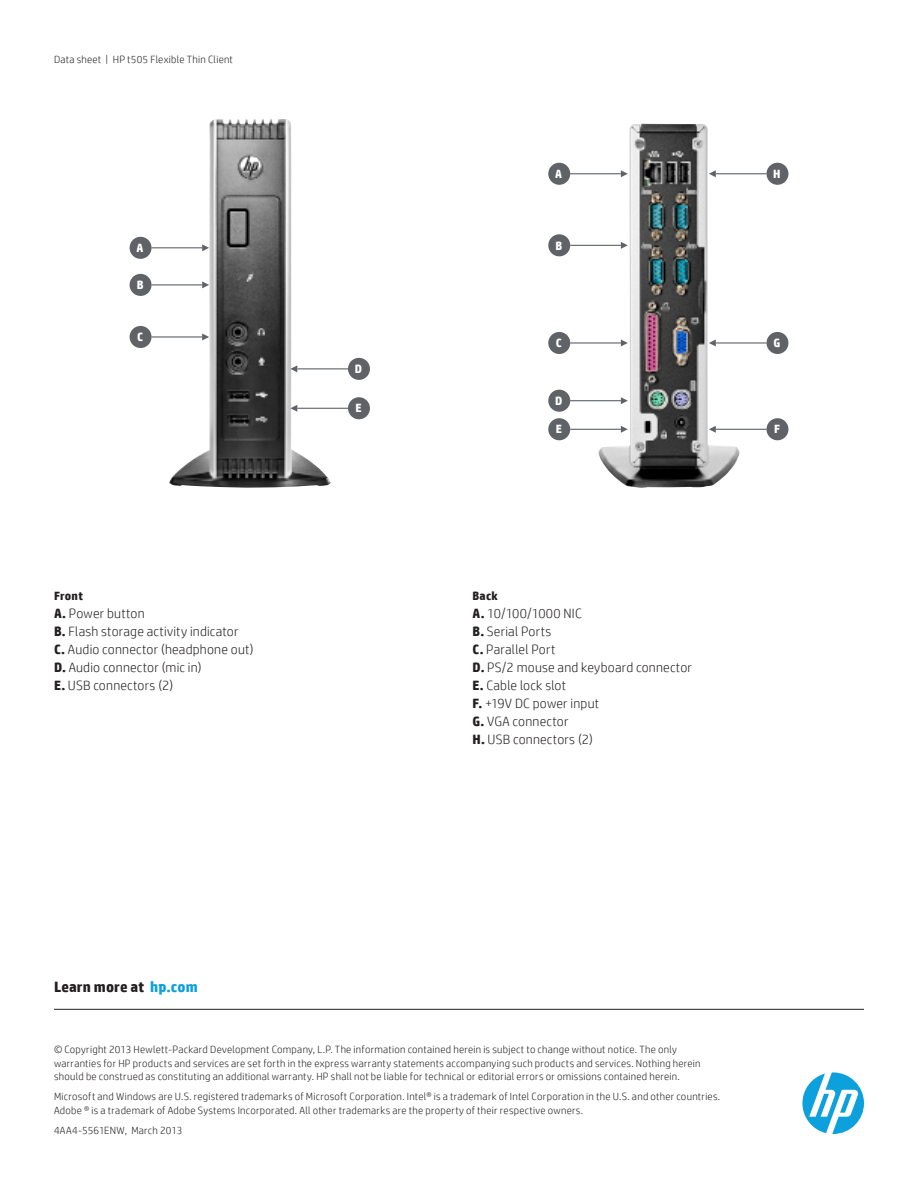
<style>
.page{position:relative;width:918px;height:1188px;background:#fff}
.page>*{position:absolute;margin:0;border:0;box-sizing:border-box;transform-origin:0 0}
.Call_to_action_10_11{font:700 15px "HP Simplified";letter-spacing:.01em;color:#231f20}
.Body{font:300 13.5px/18px "HP Simplified";letter-spacing:.015em;color:#231f20}
.Table_caption{font:300 13.5px/18px "HP Simplified";letter-spacing:.015em;color:#231f20}
.t1{font:700 12px "HP Simplified";color:#fff}
.Table_caption-2{font:700 12px "HP Simplified";letter-spacing:.02em;color:#231f20}
.Legal_7_9{font:300 10.5px/13.5px "HP Simplified";letter-spacing:.025em;color:#231f20}
.Title_descriptor{font:300 10.5px "HP Simplified";letter-spacing:.025em;color:#231f20}
.s1{font-weight:700}
.s2{color:#0ca0dd}
</style>
<div class="page">
<svg style="left:802px;top:1072px;width:62px;height:62px"></svg>
<hr style="left:54px;top:1009px;width:810px;height:1px;background:#231f20">
<img style="left:598px;top:124px;width:142px;height:364px">
<img style="left:169px;top:119px;width:162px;height:369px">
<div style="left:130px;top:326px;width:22px;height:22px;background:#5f6368;border-radius:50%"></div>
<div style="left:548px;top:332px;width:22px;height:22px;background:#5f6368;border-radius:50%"></div>
<div style="left:548px;top:418px;width:22px;height:22px;background:#5f6368;border-radius:50%"></div>
<div style="left:548px;top:390px;width:22px;height:22px;background:#5f6368;border-radius:50%"></div>
<div style="left:767px;top:418px;width:21px;height:22px;background:#5f6368;border-radius:50%"></div>
<div style="left:348px;top:397px;width:22px;height:22px;background:#5f6368;border-radius:50%"></div>
<div style="left:130px;top:274px;width:22px;height:22px;background:#5f6368;border-radius:50%"></div>
<div style="left:548px;top:234px;width:22px;height:22px;background:#5f6368;border-radius:50%"></div>
<div style="left:767px;top:332px;width:21px;height:22px;background:#5f6368;border-radius:50%"></div>
<div style="left:348px;top:358px;width:22px;height:22px;background:#5f6368;border-radius:50%"></div>
<div style="left:130px;top:237px;width:22px;height:22px;background:#5f6368;border-radius:50%"></div>
<div style="left:548px;top:163px;width:22px;height:22px;background:#5f6368;border-radius:50%"></div>
<div style="left:767px;top:163px;width:21px;height:22px;background:#5f6368;border-radius:50%"></div>
<hr style="left:152px;top:336px;width:50px;height:2px;background:#5f6368">
<svg style="left:202px;top:334px;width:7px;height:6px"></svg>
<hr style="left:570px;top:342px;width:51px;height:2px;background:#5f6368">
<svg style="left:621px;top:340px;width:7px;height:6px"></svg>
<hr style="left:570px;top:429px;width:51px;height:1px;background:#5f6368">
<svg style="left:621px;top:426px;width:7px;height:7px"></svg>
<hr style="left:570px;top:400px;width:51px;height:1px;background:#5f6368">
<svg style="left:621px;top:397px;width:7px;height:7px"></svg>
<hr style="left:716px;top:429px;width:50px;height:1px;background:#5f6368">
<svg style="left:709px;top:426px;width:7px;height:7px"></svg>
<hr style="left:297px;top:368px;width:51px;height:1px;background:#5f6368">
<svg style="left:290px;top:365px;width:7px;height:7px"></svg>
<hr style="left:297px;top:408px;width:51px;height:1px;background:#5f6368">
<svg style="left:290px;top:405px;width:7px;height:7px"></svg>
<hr style="left:152px;top:284px;width:50px;height:1px;background:#5f6368">
<svg style="left:202px;top:281px;width:7px;height:7px"></svg>
<hr style="left:570px;top:245px;width:51px;height:1px;background:#5f6368">
<svg style="left:621px;top:242px;width:7px;height:7px"></svg>
<hr style="left:716px;top:342px;width:50px;height:2px;background:#5f6368">
<svg style="left:709px;top:340px;width:7px;height:6px"></svg>
<hr style="left:152px;top:247px;width:50px;height:1px;background:#5f6368">
<svg style="left:202px;top:244px;width:7px;height:7px"></svg>
<hr style="left:570px;top:173px;width:51px;height:1px;background:#5f6368">
<svg style="left:621px;top:170px;width:7px;height:7px"></svg>
<hr style="left:716px;top:173px;width:50px;height:1px;background:#5f6368">
<svg style="left:709px;top:170px;width:7px;height:7px"></svg>
<p class="Title_descriptor" style="left:54px;top:52px;width:181px">Data sheet | HP t505 Flexible Thin Client</p>
<p class="t1" style="left:137px;top:240px;width:8px">A</p>
<p class="t1" style="left:137px;top:277px;width:8px">B</p>
<p class="t1" style="left:137px;top:329px;width:8px">C</p>
<p class="Table_caption-2" style="left:54px;top:588px;width:31px">Front</p>
<p class="Table_caption" style="left:54px;top:604px;width:201px"><span class="s1">A.</span> Power button<br><span class="s1">B.</span> Flash storage activity indicator<br><span class="s1">C.</span> Audio connector (headphone out)<br><span class="s1">D.</span> Audio connector (mic in)<br><span class="s1">E.</span> USB connectors (2)</p>
<p class="t1" style="left:355px;top:361px;width:9px">D</p>
<p class="t1" style="left:355px;top:400px;width:8px">E</p>
<p class="Call_to_action_10_11" style="left:54px;top:977px;width:145px">Learn more at <span class="s2">hp.com</span></p>
<p class="t1" style="left:555px;top:166px;width:8px">A</p>
<p class="t1" style="left:773px;top:166px;width:9px">H</p>
<p class="t1" style="left:555px;top:237px;width:8px">B</p>
<p class="t1" style="left:556px;top:335px;width:8px">C</p>
<p class="t1" style="left:555px;top:393px;width:9px">D</p>
<p class="t1" style="left:556px;top:421px;width:8px">E</p>
<p class="Table_caption-2" style="left:472px;top:588px;width:27px">Back</p>
<p class="Body" style="left:472px;top:604px;width:221px"><span class="s1">A.</span> 10/100/1000 NIC<br><span class="s1">B.</span> Serial Ports<br><span class="s1">C.</span> Parallel Port<br><span class="s1">D.</span> PS/2 mouse and keyboard connector<br><span class="s1">E.</span> Cable lock slot<br><span class="s1">F.</span> +19V DC power input<br><span class="s1">G.</span> VGA connector<br><span class="s1">H.</span> USB connectors (2)</p>
<p class="t1" style="left:774px;top:335px;width:8px">G</p>
<p class="t1" style="left:774px;top:421px;width:7px">F</p>
<p class="Legal_7_9" style="left:54px;top:1042px;width:648px">© Copyright 2013 Hewlett-Packard Development Company, L.P. The information contained herein is subject to change without notice. The only warranties for HP products and services are set forth in the express warranty statements accompanying such products and services. Nothing herein should be construed as constituting an additional warranty. HP shall not be liable for technical or editorial errors or omissions contained herein.</p>
<p class="Legal_7_9" style="left:54px;top:1090px;width:668px">Microsoft and Windows are U.S. registered trademarks of Microsoft Corporation. Intel® is a trademark of Intel Corporation in the U.S. and other countries.<br>Adobe ® is a trademark of Adobe Systems Incorporated. All other trademarks are the property of their respective owners.</p>
<p class="Legal_7_9" style="left:54px;top:1123px;width:130px">4AA4-5561ENW, March 2013</p>
</div>
